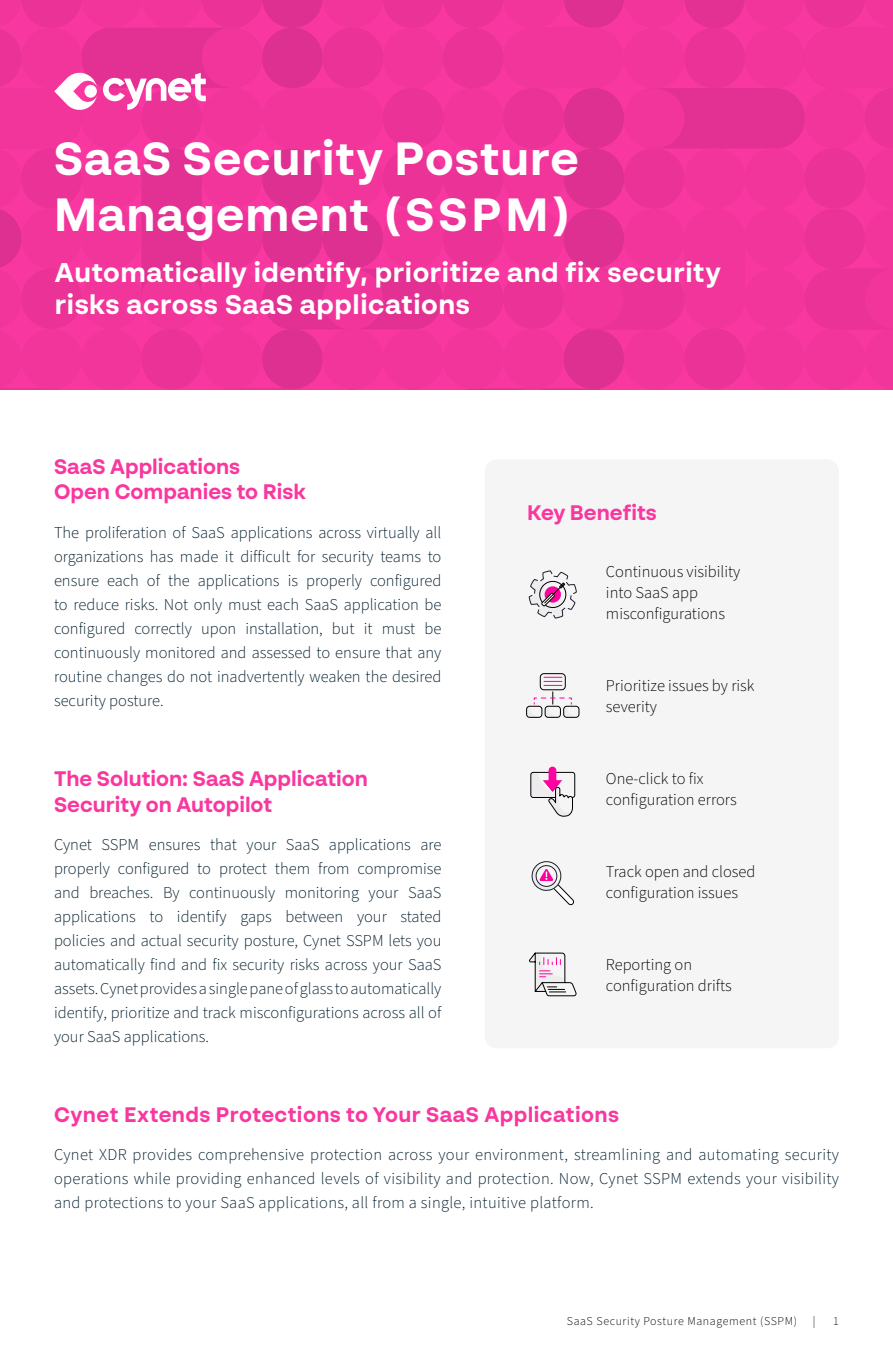
<style>
.page{position:relative;width:893px;height:1361px;background:#fff}
.page>*{position:absolute;margin:0;border:0;box-sizing:border-box;transform-origin:0 0}
.h0{font:700 46.5px/55.8px "BR Sonoma";letter-spacing:.02em;color:#fff}
.t1{font:700 27px/32.4px "BR Sonoma";letter-spacing:.02em;color:#fff}
.bullets_one_row{font:700 21px/25.2px "BR Sonoma";color:#f9379f}
.bullets_one_row-2{font:700 21px "BR Sonoma";letter-spacing:.02em;color:#f9379f}
.body{font:300 16.5px/24px "Source Sans Pro";color:#001c2c;text-align:justify}
.bullets_one_row_on_y{font:300 16.5px/21px "Source Sans Pro";color:#000}
.t2{font:300 12px "Source Sans Pro";letter-spacing:.05em;color:#000}
</style>
<div class="page">
<svg style="left:0;top:0;width:893px;height:390px;background:#ee3599"></svg>
<div style="left:485px;top:459px;width:354px;height:589px;background:#f5f5f5;border-radius:12px"></div>
<svg style="left:528px;top:570px;width:49px;height:49px"></svg>
<svg style="left:526px;top:673px;width:54px;height:45px"></svg>
<svg style="left:530px;top:766px;width:45px;height:51px"></svg>
<svg style="left:531px;top:861px;width:43px;height:44px"></svg>
<svg style="left:529px;top:952px;width:48px;height:44px"></svg>
<p class="h0" style="left:54px;top:130px;width:526px">SaaS Security Posture<br>Management (SSPM)</p>
<h3 class="t1" style="left:55px;top:255px;width:667px">Automatically identify, prioritize and fix security risks across SaaS applications</h3>
<h3 class="bullets_one_row" style="left:54px;top:453px;width:253px">SaaS Applications<br>Open Companies to Risk</h3>
<h3 class="body" style="left:54px;top:520px;width:389px">The proliferation of SaaS applications across virtually all organizations has made it difficult for security teams to ensure each of the applications is properly configured to reduce risks. Not only must each SaaS application be configured correctly upon installation, but it must be continuously monitored and assessed to ensure that any routine changes do not inadvertently weaken the desired security posture.</h3>
<h3 class="bullets_one_row" style="left:54px;top:766px;width:316px">The Solution: SaaS Application<br>Security on Autopilot</h3>
<p class="body" style="left:54px;top:833px;width:389px">Cynet SSPM ensures that your SaaS applications are properly configured to protect them from compromise and breaches. By continuously monitoring your SaaS applications to identify gaps between your stated policies and actual security posture, Cynet SSPM lets you automatically find and fix security risks across your SaaS assets. Cynet provides a single pane of glass to automatically identify, prioritize and track misconfigurations across all of your SaaS applications.</p>
<p class="bullets_one_row" style="left:527px;top:500px;width:131px">Key Benefits</p>
<p class="bullets_one_row_on_y" style="left:606px;top:562px;width:136px">Continuous visibility into SaaS app misconfigurations</p>
<p class="bullets_one_row_on_y" style="left:606px;top:676px;width:150px">Prioritize issues by risk severity</p>
<p class="bullets_one_row_on_y" style="left:606px;top:769px;width:132px">One-click to fix configuration errors</p>
<p class="bullets_one_row_on_y" style="left:606px;top:862px;width:151px">Track open and closed configuration issues</p>
<p class="bullets_one_row_on_y" style="left:606px;top:955px;width:127px">Reporting on configuration drifts</p>
<h3 class="bullets_one_row-2" style="left:54px;top:1101px;width:566px">Cynet Extends Protections to Your SaaS Applications</h3>
<h3 class="body" style="left:54px;top:1143px;width:787px">Cynet XDR provides comprehensive protection across your environment, streamlining and automating security operations while providing enhanced levels of visibility and protection. Now, Cynet SSPM extends your visibility and protections to your SaaS applications, all from a single, intuitive platform.</h3>
<p class="t2" style="left:567px;top:1313px;width:232px">SaaS Security Posture Management (SSPM)</p>
<p class="t2" style="left:813px;top:1313px;width:4px">|</p>
<p class="t2" style="left:833px;top:1313px;width:7px">1</p>
</div>
